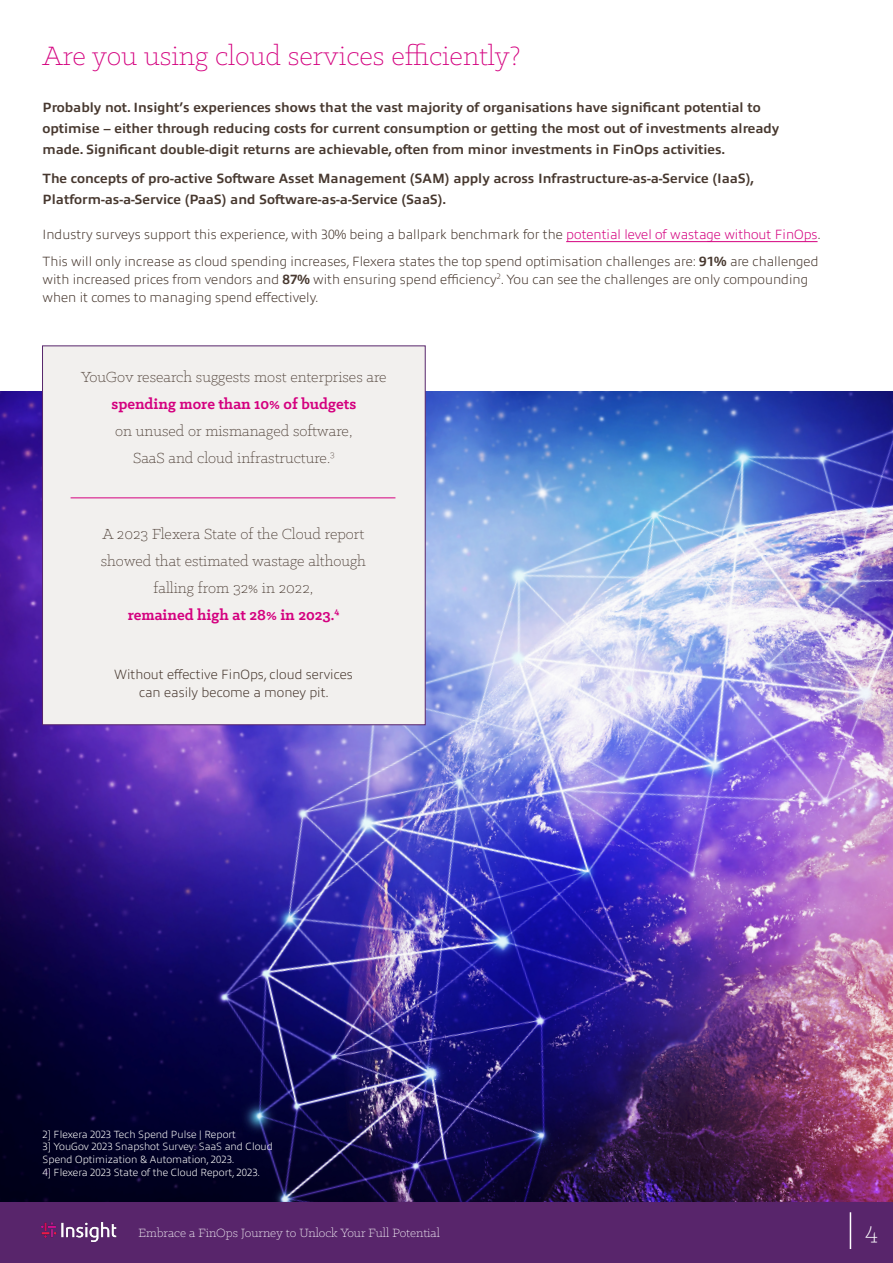
<style>
.page{position:relative;width:893px;height:1263px;background:#fff}
.page>*{position:absolute;margin:0;border:0;box-sizing:border-box;transform-origin:0 0}
.t1{font:300 30px "Klinic Slab";color:#d4007f}
.t2{font:300 27px "Klinic Slab";color:#fff}
.t3{font:300 16.5px/27px "Klinic Slab";color:#47382f;text-align:center}
.t4{font:700 16.5px "Klinic Slab";color:#d4007f}
.t5{font:700 13.5px/21px "Allumi Pro";color:#47382f}
.t6{font:200 13.5px/18px "Allumi Pro";color:#47382f}
.t7{font:300 13.5px "Klinic Slab";color:#fff}
.t8{font:200 10.5px/12.6px "Allumi Pro";color:#fff}
.s1{color:#d4007f}
.s2{font-weight:700}
.s3{font-weight:700;color:#d4007f}
</style>
<div class="page">
<div style="left:0;top:1201px;width:893px;height:62px;background:#58256b"></div>
<img style="left:41px;top:1222px;width:76px;height:19px">
<hr style="left:850px;top:1212px;width:1px;height:37px;background:#fff">
<img style="left:0;top:391px;width:893px;height:810px">
<hr style="left:566px;top:241px;width:251px;height:1px;background:#d4007f">
<div style="left:42px;top:345px;width:384px;height:380px;background:#f2f0ee;border:1px solid #58256b"></div>
<hr style="left:71px;top:498px;width:324px;height:1px;background:#d4007f">
<h1 class="t1" style="left:43px;top:37px;width:479px">Are you using cloud services efficiently?</h1>
<p class="t5" style="left:43px;top:96px;width:738px">Probably not. Insight’s experiences shows that the vast majority of organisations have significant potential to optimise – either through reducing costs for current consumption or getting the most out of investments already made. Significant double-digit returns are achievable, often from minor investments in FinOps activities.</p>
<p class="t5" style="left:43px;top:167px;width:713px">The concepts of pro-active Software Asset Management (SAM) apply across Infrastructure-as-a-Service (IaaS),<br>Platform-as-a-Service (PaaS) and Software-as-a-Service (SaaS).</p>
<p class="t6" style="left:43px;top:220px;width:780px;line-height:26.5px">Industry surveys support this experience, with 30% being a ballpark benchmark for the <span class="s1">potential level of wastage without FinOps</span>.<br>This will only increase as cloud spending increases, Flexera states the top spend optimisation challenges are: <span class="s2">91%</span> are challenged</p>
<p class="t6" style="left:43px;top:269px;width:767px">with increased prices from vendors and <span class="s2">87%</span> with ensuring spend efficiency<sup>2</sup>. You can see the challenges are only compounding when it comes to managing spend effectively.</p>
<p class="t3" style="left:81px;top:363px;width:307px">YouGov research suggests most enterprises are</p>
<p class="t4" style="left:112px;top:393px;width:246px">spending more than 10% of budgets</p>
<p class="t3" style="left:115px;top:417px;width:239px">on unused or mismanaged software,<br>SaaS and cloud infrastructure.<sup>3</sup></p>
<p class="t3" style="left:101px;top:520px;width:267px">A 2023 Flexera State of the Cloud report showed that estimated wastage although falling from 32% in 2022,<br><span class="s3">remained high at 28% in 2023.</span><sup>4</sup></p>
<p class="t6" style="left:114px;top:664px;width:240px;text-align:center">Without effective FinOps, cloud services can easily become a money pit.</p>
<p class="t8" style="left:43px;top:1127px;width:232px">2] Flexera 2023 Tech Spend Pulse | Report<br>3] YouGov 2023 Snapshot Survey: SaaS and Cloud Spend Optimization &amp; Automation, 2023.<br>4] Flexera 2023 State of the Cloud Report, 2023.</p>
<p class="t7" style="left:139px;top:1224px;width:303px">Embrace a FinOps Journey to Unlock Your Full Potential</p>
<h2 class="t2" style="left:865px;top:1214px;width:14px">4</h2>
</div>
